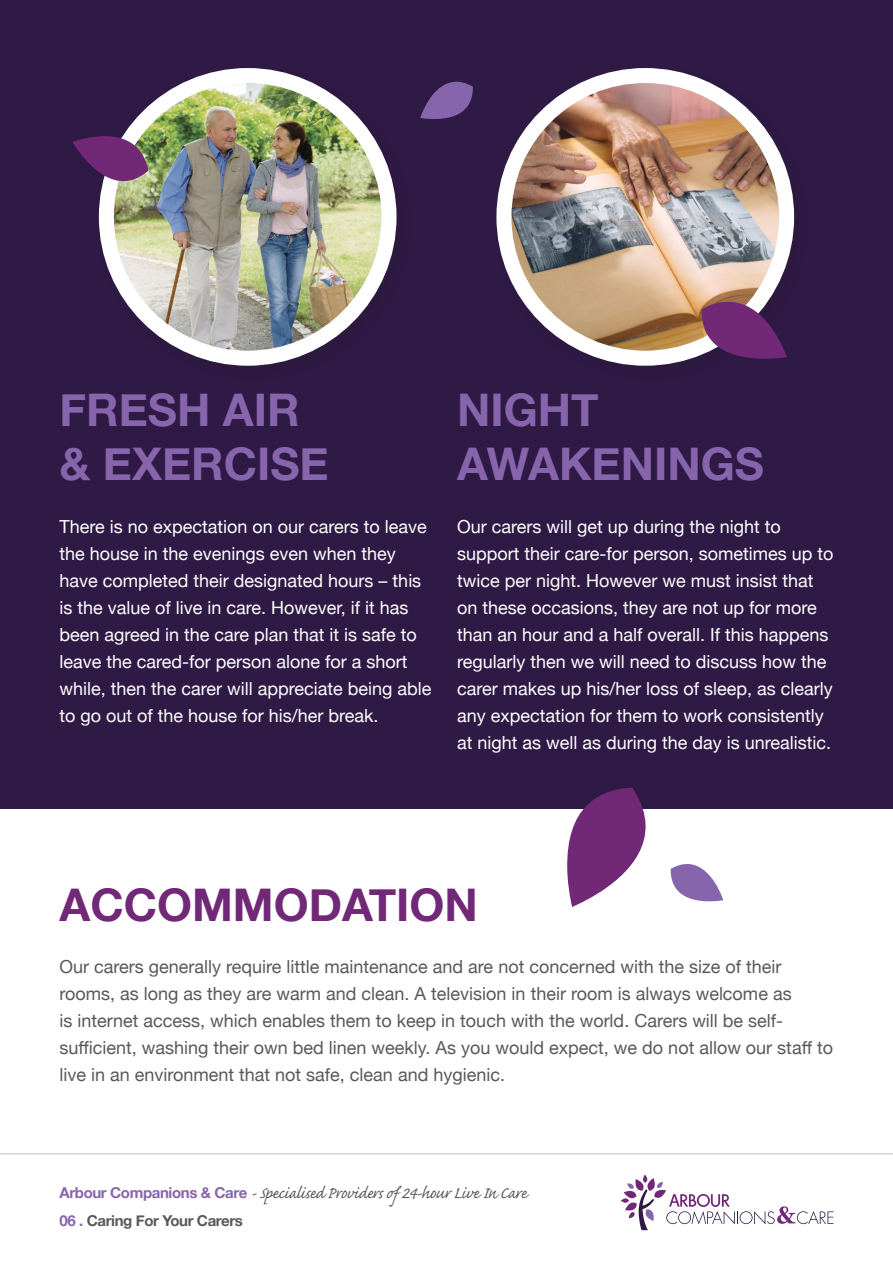
<style>
.page{position:relative;width:893px;height:1263px;background:#fff}
.page>*{position:absolute;margin:0;border:0;box-sizing:border-box;transform-origin:0 0}
.t1{font:700 45px/54px "Helvetica Neue";color:#8765ac}
.t2{font:700 45px "Helvetica Neue";color:#712877}
.t3{font:21px "Caflisch Script Pro";letter-spacing:-.025em;color:#58595b}
.t4{font:18px/27px "Helvetica Neue";color:#fff}
.t5{font:18px/27px "Helvetica Neue";color:#58595b}
.t6{font:700 15px "Helvetica Neue";letter-spacing:-.025em;color:#58595b}
.s1{font-family:"Helvetica Neue";font-weight:700;font-size:15px;color:#8765ac}
.s2{color:#8765ac}
</style>
<div class="page">
<div style="left:0;top:0;width:893px;height:808px;background:#2f1945"></div>
<svg style="left:621px;top:1174px;width:212px;height:56px"></svg>
<hr style="left:0;top:1153px;width:893px;height:1px;background:#d1d3d4">
<img style="left:106px;top:76px;width:283px;height:277px">
<div style="left:99px;top:68px;width:297px;height:298px;border:15px solid #fff;border-radius:50%"></div>
<img style="left:505px;top:81px;width:282px;height:277px">
<div style="left:496px;top:68px;width:298px;height:298px;border:15px solid #fff;border-radius:50%"></div>
<svg style="left:566px;top:788px;width:81px;height:119px"></svg>
<svg style="left:702px;top:301px;width:85px;height:58px"></svg>
<svg style="left:72px;top:129px;width:76px;height:60px"></svg>
<svg style="left:671px;top:864px;width:52px;height:37px"></svg>
<svg style="left:420px;top:82px;width:53px;height:37px"></svg>
<p class="t1" style="left:60px;top:384px;width:241px">FRESH AIR</p>
<p class="t1" style="left:60px;top:438px;width:271px">&amp; EXERCISE</p>
<p class="t4" style="left:60px;top:514px;width:374px">There is no expectation on our carers to leave the house in the evenings even when they have completed their designated hours – this is the value of live in care. However, if it has been agreed in the care plan that it is safe to leave the cared-for person alone for a short while, then the carer will appreciate being able to go out of the house for his/her break.</p>
<p class="t1" style="left:457px;top:384px;width:308px">NIGHT<br>AWAKENINGS</p>
<p class="t4" style="left:457px;top:514px;width:378px">Our carers will get up during the night to support their care-for person, sometimes up to twice per night. However we must insist that on these occasions, they are not up for more than an hour and a half overall. If this happens regularly then we will need to discuss how the carer makes up his/her loss of sleep, as clearly any expectation for them to work consistently at night as well as during the day is unrealistic.</p>
<p class="t2" style="left:60px;top:869px;width:420px">ACCOMMODATION</p>
<p class="t5" style="left:60px;top:954px;width:775px">Our carers generally require little maintenance and are not concerned with the size of their rooms, as long as they are warm and clean. A television in their room is always welcome as<br>is internet access, which enables them to keep in touch with the world. Carers will be self&shy;sufficient, washing their own bed linen weekly. As you would expect, we do not allow our staff to live in an environment that not safe, clean and hygienic.</p>
<p class="t3" style="left:60px;top:1182px;width:469px"><span class="s1">Arbour Companions &amp; Care</span> - Specialised Providers of 24-hour Live In Care</p>
<p class="t6" style="left:60px;top:1209px;width:185px"><span class="s2">06 .</span> Caring For Your Carers</p>
</div>
